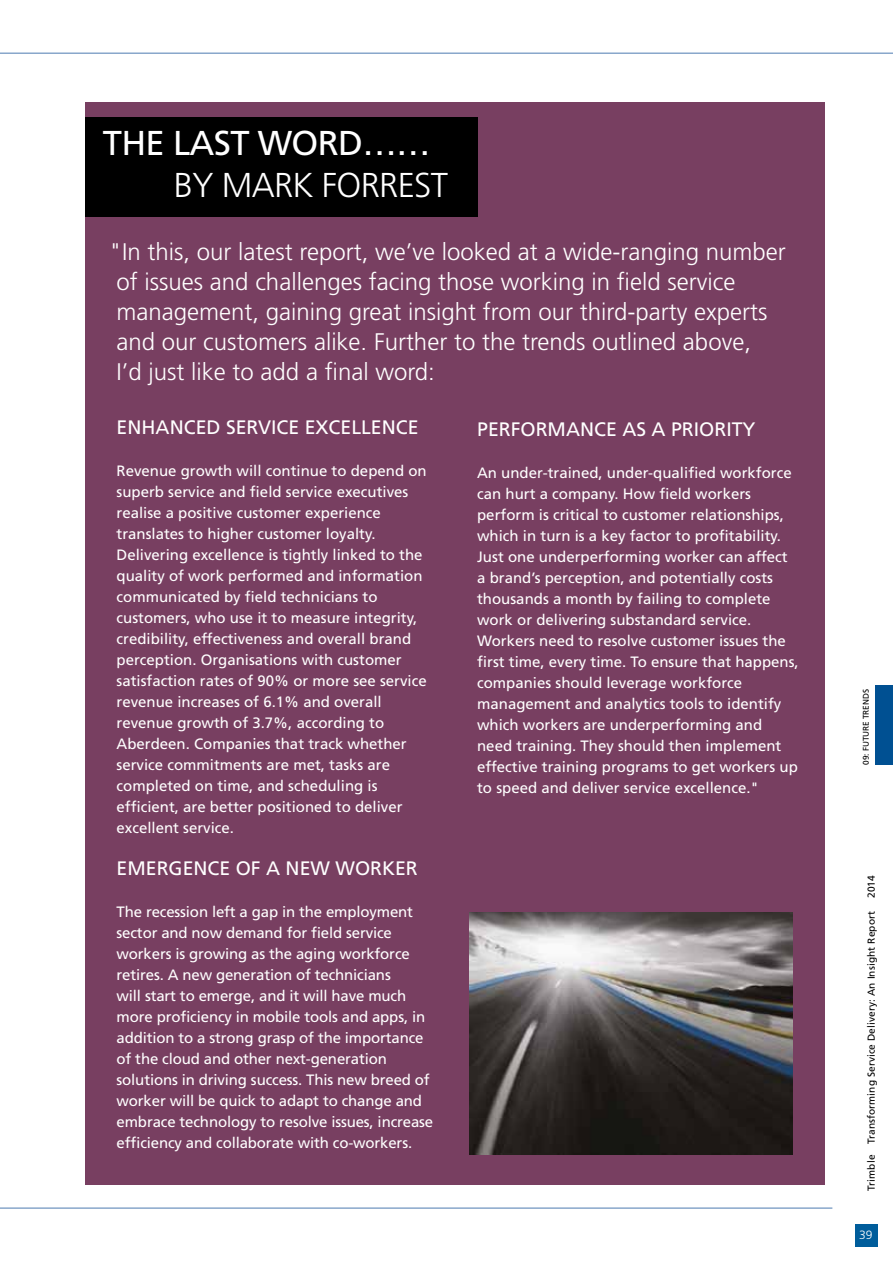
<style>
.page{position:relative;width:893px;height:1263px;background:#fff}
.page>*{position:absolute;margin:0;border:0;box-sizing:border-box;transform-origin:0 0}
.t1{font:34.5px "Frutiger";letter-spacing:-.02em;color:#fff}
.t2{font:300 34.5px "Frutiger";letter-spacing:-.02em;color:#fff}
.t3{font:300 24px/30px "Frutiger";color:#fff}
.t4{font:19.5px "Frutiger";color:#fff}
.t5{font:15px/21px "Frutiger";color:#fff}
.t6{font:300 12px "Frutiger";color:#fff}
.t7{font:10.2px "Frutiger";letter-spacing:.01em;color:#000}
.t8{font:8.25px "Frutiger";letter-spacing:-.01em;color:#000}
</style>
<div class="page">
<div style="left:856px;top:1224px;width:22px;height:23px;background:#005d9b"></div>
<hr style="left:0;top:53px;width:893px;height:1px;background:#4c7ab1">
<hr style="left:0;top:1208px;width:832px;height:1px;background:#4c7ab1">
<div style="left:85px;top:102px;width:740px;height:1083px;background:#783f61"></div>
<img style="left:470px;top:912px;width:322px;height:242px">
<div style="left:876px;top:686px;width:17px;height:79px;background:#005092"></div>
<div style="left:85px;top:117px;width:392px;height:100px;background:#000"></div>
<h1 class="t1" style="left:103px;top:123px;width:329px">The last word ……</h1>
<h1 class="t2" style="left:174px;top:165px;width:270px">By Mark Forrest</h1>
<p class="t3" style="left:117px;top:237px;width:671px;text-indent:-8px">"In this, our latest report, we’ve looked at a wide-ranging number of issues and challenges facing those working in field service management, gaining great insight from our third-party experts and our customers alike. Further to the trends outlined above,<br>I’d just like to add a final word:</p>
<h3 class="t4" style="left:117px;top:416px;width:130px">Enhanced Servi</h3>
<h3 class="t4" style="left:277px;top:416px;width:140px">ce Exce llence</h3>
<p class="t5" style="left:117px;top:460px;width:312px">Revenue growth will continue to depend on superb service and field service executives realise a positive customer experience translates to higher customer loyalty.<br>Delivering excellence is tightly linked to the quality of work performed and information communicated by field technicians to customers, who use it to measure integrity, credibility, effectiveness and overall brand perception. Organisations with customer satisfaction rates of 90% or more see service revenue increases of 6.1% and overall revenue growth of 3.7%, according to Aberdeen. Companies that track whether service commitments are met, tasks are completed on time, and scheduling is efficient, are better positioned to deliver excellent service.</p>
<h3 class="t4" style="left:117px;top:857px;width:25px">Emergen</h3>
<h3 class="t4" style="left:208px;top:857px;width:175px">ce of a New Worker</h3>
<p class="t5" style="left:117px;top:901px;width:318px">The recession left a gap in the employment sector and now demand for field service workers is growing as the aging workforce retires. A new generation of technicians<br>will start to emerge, and it will have much more proficiency in mobile tools and apps, in addition to a strong grasp of the importance of the cloud and other next-generation solutions in driving success. This new breed of worker will be quick to adapt to change and embrace technology to resolve issues, increase efficiency and collaborate with co-workers.</p>
<h3 class="t4" style="left:477px;top:417px;width:280px">Performance as a Priority</h3>
<p class="t5" style="left:477px;top:462px;width:323px">An under-trained, under-qualified workforce can hurt a company. How field workers perform is critical to customer relationships, which in turn is a key factor to profitability.<br>Just one underperforming worker can affect a brand’s perception, and potentially costs thousands a month by failing to complete work or delivering substandard service.<br>Workers need to resolve customer issues the first time, every time. To ensure that happens, companies should leverage workforce management and analytics tools to identify which workers are underperforming and need training. They should then implement effective training programs to get workers up to speed and deliver service excellence."</p>
<p class="t8" style="left:861px;top:765px;width:77px;rotate:-90deg">09: FUTURE TRENDS</p>
<p class="t7" style="left:865px;top:898px;width:24px;rotate:-90deg">2014</p>
<p class="t7" style="left:865px;top:1191px;width:281px;rotate:-90deg">Trimble Transforming Service Delivery: An Insight Report</p>
<p class="t6" style="left:859px;top:1228px;width:15px">39</p>
</div>
